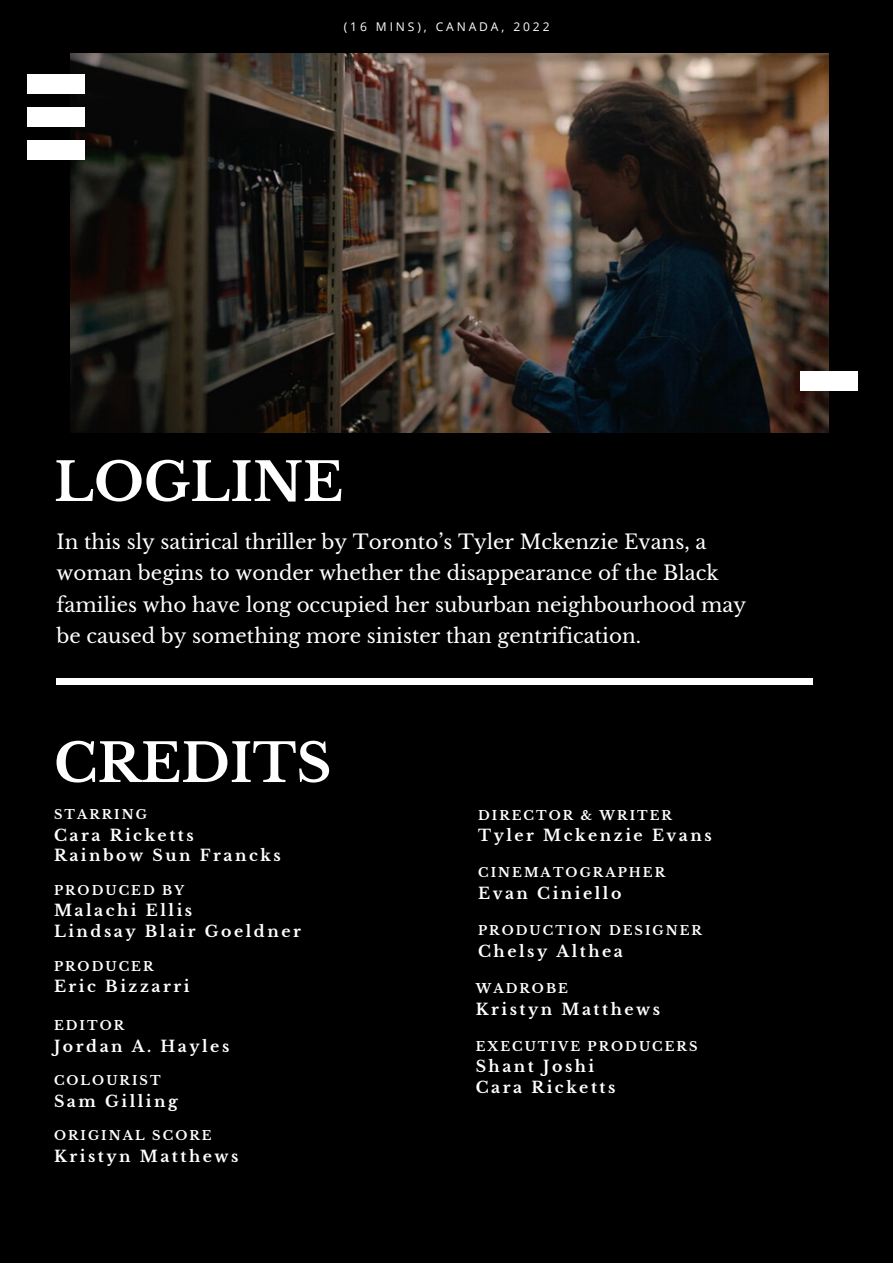
<style>
.page{position:relative;width:893px;height:1264px;background:#fff}
.page>*{position:absolute;margin:0;border:0;box-sizing:border-box;transform-origin:0 0}
.t1{font:700 52.95px "Libre Baskerville";color:#fff}
.t2{font:19.8px/31.5px "Libre Baskerville";color:#fff}
.t3{font:700 15.75px "Libre Baskerville";letter-spacing:.16em;color:#fff}
.t4{font:700 12.75px "Libre Baskerville";letter-spacing:.16em;color:#fff}
.t5{font:12px "Open Sans";letter-spacing:.24em;color:#fff}
</style>
<div class="page">
<div style="left:0;top:0;width:892px;height:1262px;background:#000"></div>
<img style="left:70px;top:54px;width:758px;height:379px">
<div style="left:28px;top:74px;width:57px;height:19px;background:#fff"></div>
<div style="left:28px;top:107px;width:57px;height:19px;background:#fff"></div>
<div style="left:28px;top:140px;width:57px;height:20px;background:#fff"></div>
<div style="left:56px;top:678px;width:757px;height:7px;background:#fff"></div>
<div style="left:800px;top:371px;width:57px;height:19px;background:#fff"></div>
<p class="t5" style="left:344px;top:19px;width:207px">(16 MINS), CANADA, 2022</p>
<p class="t1" style="left:54px;top:449px;width:291px">LOGLINE</p>
<p class="t2" style="left:56px;top:526px;width:691px">In this sly satirical thriller by Toronto’s Tyler Mckenzie Evans, a woman begins to wonder whether the disappearance of the Black families who have long occupied her suburban neighbourhood may be caused by something more sinister than gentrification.</p>
<p class="t1" style="left:54px;top:730px;width:279px">CREDITS</p>
<p class="t4" style="left:54px;top:807px;width:94px">STARRING</p>
<p class="t3" style="left:54px;top:826px;width:141px">Cara Ricketts</p>
<p class="t3" style="left:54px;top:846px;width:228px">Rainbow Sun Francks</p>
<p class="t4" style="left:54px;top:882px;width:131px">PRODUCED BY</p>
<p class="t3" style="left:54px;top:901px;width:140px">Malachi Ellis</p>
<p class="t3" style="left:54px;top:921px;width:248px">Lindsay Blair Goeldner</p>
<p class="t4" style="left:54px;top:958px;width:101px">PRODUCER</p>
<p class="t3" style="left:54px;top:976px;width:137px">Eric Bizzarri</p>
<p class="t4" style="left:54px;top:1017px;width:72px">EDITOR</p>
<p class="t3" style="left:54px;top:1036px;width:177px">Jordan A. Hayles</p>
<p class="t4" style="left:54px;top:1072px;width:108px">COLOURIST</p>
<p class="t3" style="left:54px;top:1091px;width:125px">Sam Gilling</p>
<p class="t4" style="left:54px;top:1127px;width:159px">ORIGINAL SCORE</p>
<p class="t3" style="left:54px;top:1146px;width:186px">Kristyn Matthews</p>
<p class="t4" style="left:478px;top:807px;width:195px">DIRECTOR &amp; WRITER</p>
<p class="t3" style="left:478px;top:826px;width:235px">Tyler Mckenzie Evans</p>
<p class="t4" style="left:478px;top:865px;width:188px">CINEMATOGRAPHER</p>
<p class="t3" style="left:478px;top:883px;width:145px">Evan Ciniello</p>
<p class="t4" style="left:478px;top:923px;width:225px">PRODUCTION DESIGNER</p>
<p class="t3" style="left:478px;top:941px;width:146px">Chelsy Althea</p>
<p class="t4" style="left:475px;top:980px;width:94px">WADROBE</p>
<p class="t3" style="left:475px;top:999px;width:186px">Kristyn Matthews</p>
<p class="t4" style="left:475px;top:1038px;width:223px">EXECUTIVE PRODUCERS</p>
<p class="t3" style="left:475px;top:1056px;width:120px">Shant Joshi</p>
<p class="t3" style="left:475px;top:1077px;width:141px">Cara Ricketts</p>
</div>
